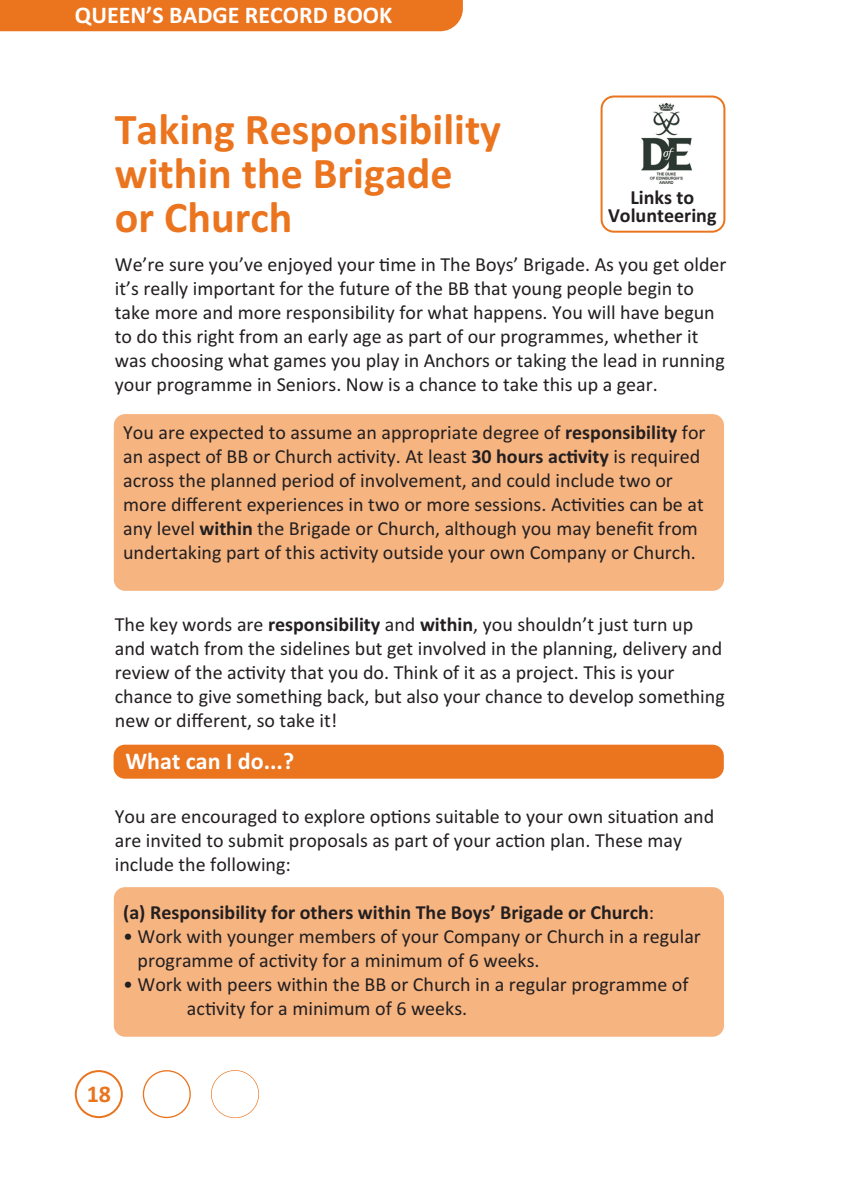
<style>
.page{position:relative;width:844px;height:1191px;background:#fff}
.page>*{position:absolute;margin:0;border:0;box-sizing:border-box;transform-origin:0 0}
.t1{font:700 44px/44px "Calibri";color:#eb741f}
.t2{font:700 24px "Calibri";color:#fff}
.t3{font:700 24px "Calibri";color:#eb741f}
.t4{font:20px/24px "Calibri";color:#231f20}
.t5{font:700 20px/18px "Calibri";color:#231f20;text-align:center}
.s1{font-weight:700}
.s2{font-weight:400}
</style>
<div class="page">
<svg style="left:75px;top:1070px;width:48px;height:48px"></svg>
<svg style="left:143px;top:1070px;width:48px;height:48px"></svg>
<div style="left:211px;top:1070px;width:48px;height:48px;border:1px solid #eb741f;border-radius:50%"></div>
<div style="left:0;top:0;width:462px;height:31px;background:#eb741f"></div>
<div style="left:114px;top:887px;width:609px;height:149px;background:#f6b481;border-radius:11px"></div>
<div style="left:114px;top:414px;width:609px;height:177px;background:#f6b481;border-radius:11px"></div>
<div style="left:113px;top:744px;width:610px;height:34px;background:#eb741f;border-radius:11px"></div>
<svg style="left:600px;top:95px;width:125px;height:138px"></svg>
<p class="t2" style="left:75px;top:7px;width:319px">QUEEN’S BADGE RECORD BOOK</p>
<p class="t1" style="left:115px;top:111px;width:387px">Taking Responsibility within the Brigade</p>
<p class="t1" style="left:115px;top:199px;width:179px">or Church</p>
<p class="t4" style="left:115px;top:254px;width:612px">We’re sure you’ve enjoyed your time in The Boys’ Brigade. As you get older it’s really important for the future of the BB that young people begin to take more and more responsibility for what happens. You will have begun to do this right from an early age as part of our programmes, whether it was choosing what games you play in Anchors or taking the lead in running your programme in Seniors. Now is a chance to take this up a gear.</p>
<p class="t4" style="left:123px;top:422px;width:583px">You are expected to assume an appropriate degree of <span class="s1">responsibility</span> for an aspect of BB or Church activity. At least <span class="s1">30 hours activity</span> is required across the planned period of involvement, and could include two or more different experiences in two or more sessions. Activities can be at any level <span class="s1">within</span> the Brigade or Church, although you may benefit from undertaking part of this activity outside your own Company or Church.</p>
<p class="t5" style="left:607px;top:190px;width:110px">Links to<br>Volunteering</p>
<p class="t4" style="left:115px;top:614px;width:611px">The key words are <span class="s1">responsibility</span> and <span class="s1">within</span>, you shouldn’t just turn up and watch from the sidelines but get involved in the planning, delivery and review of the activity that you do. Think of it as a project. This is your chance to give something back, but also your chance to develop something new or different, so take it!</p>
<p class="t2" style="left:125px;top:752px;width:170px">What can I do...?</p>
<p class="t4" style="left:115px;top:806px;width:600px">You are encouraged to explore options suitable to your own situation and are invited to submit proposals as part of your action plan. These may include the following:</p>
<p class="t5" style="left:123px;top:905px;width:532px">(a) Responsibility for others within The Boys’ Brigade or Church<span class="s2">:</span></p>
<p class="t4" style="left:137px;top:926px;width:564px;text-indent:-14px">• Work with younger members of your Company or Church in a regular programme of activity for a minimum of 6 weeks.</p>
<p class="t4" style="left:187px;top:974px;width:503px;text-indent:-64px">• Work with peers within the BB or Church in a regular programme of activity for a minimum of 6 weeks.</p>
<p class="t3" style="left:87px;top:1085px;width:26px">18</p>
</div>
